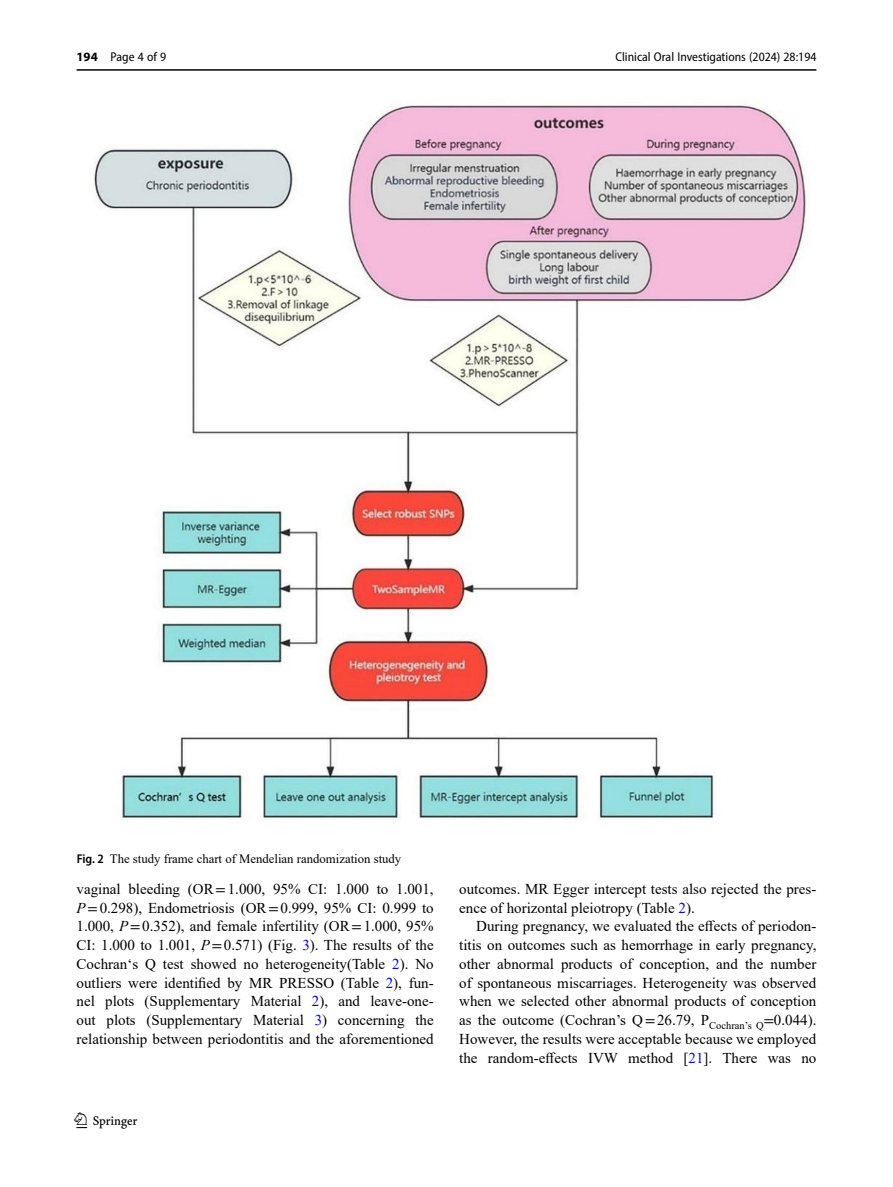
<style>
.page{position:relative;width:893px;height:1187px;background:#fff}
.page>*{position:absolute;margin:0;border:0;box-sizing:border-box;transform-origin:0 0}
.t1{font:22.5px "Springnew";color:#000}
.Body_Text_Indent{font:15px/18.8px "Times New Roman";color:#000;text-align:justify}
.Figure_Caption{font:12.75px "Times New Roman";color:#000}
.t2{font:semi-condensed 12.75px "Myriad Pro";color:#000}
.s1{font-weight:700;font-stretch:normal}
.s2{font-family:"Myriad Pro";font-weight:600;font-stretch:semi-condensed}
.s3{font-family:"STIX"}
.s4{font-style:italic}
.s5{color:#00f}
</style>
<div class="page">
<hr style="left:77px;top:69px;width:739px;height:2px;background:#000">
<img style="left:94px;top:105px;width:712px;height:714px">
<p class="t2" style="left:77px;top:49px;width:91px"><span class="s1">194</span> Page 4 of 9</p>
<p class="t2" style="left:615px;top:49px;width:202px">Clinical Oral Investigations (2024) 28:194</p>
<p class="Figure_Caption" style="left:77px;top:849px;width:326px"><span class="s2">Fig. 2</span> The study frame chart of Mendelian randomization study</p>
<p class="Body_Text_Indent" style="left:77px;top:878px;width:359px">vaginal bleeding (OR<span class="s3">=</span>1.000, 95% CI: 1.000 to 1.001, <span class="s4">P</span><span class="s3">=</span>0.298), Endometriosis (OR<span class="s3">=</span>0.999, 95% CI: 0.999 to 1.000, <span class="s4">P</span><span class="s3">=</span>0.352), and female infertility (OR<span class="s3">=</span>1.000, 95% CI: 1.000 to 1.001, <span class="s4">P</span><span class="s3">=</span>0.571) (Fig. <span class="s5">3</span>). The results of the Cochran‘s Q test showed no heterogeneity(Table <span class="s5">2</span>). No outliers were identified by MR PRESSO (Table <span class="s5">2</span>), fun&shy;nel plots (Supplementary Material <span class="s5">2</span>), and leave-one&shy;out plots (Supplementary Material <span class="s5">3</span>) concerning the relationship between periodontitis and the aforementioned</p>
<h1 class="t1" style="left:77px;top:1107px;width:63px">1 3</h1>
<p class="Body_Text_Indent" style="left:459px;top:878px;width:359px">outcomes. MR Egger intercept tests also rejected the pres&shy;ence of horizontal pleiotropy (Table <span class="s5">2</span>).</p>
<p class="Body_Text_Indent" style="left:459px;top:916px;width:359px;text-indent:17px">During pregnancy, we evaluated the effects of periodon&shy;titis on outcomes such as hemorrhage in early pregnancy, other abnormal products of conception, and the number of spontaneous miscarriages. Heterogeneity was observed when we selected other abnormal products of conception as the outcome (Cochran’s Q<span class="s3">=</span>26.79, P<sub>Cochran’s</sub> <sub>Q</sub><span class="s3">=</span>0.044).<br>However, the results were acceptable because we employed the random-effects IVW method [<span class="s5">21</span>]. There was no</p>
</div>
